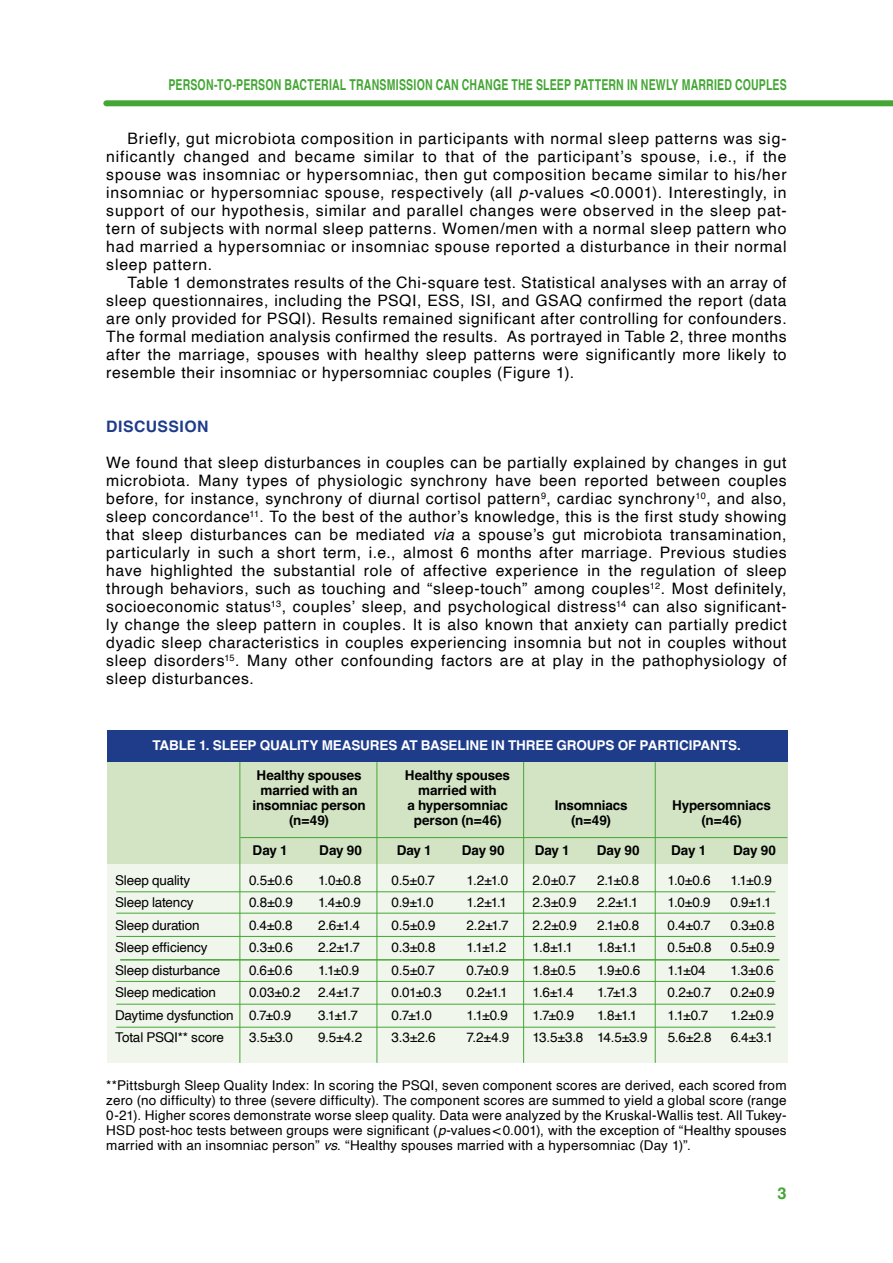
<style>
.page{position:relative;width:893px;height:1263px;background:#fff}
.page>*{position:absolute;margin:0;border:0;box-sizing:border-box;transform-origin:0 0}
.t1{font:700 16.5px "Helvetica";color:#44a635}
.t2{font:15.75px/18px "Helvetica";letter-spacing:.045em;color:#000;text-align:justify}
.t3{font:700 15.75px "Helvetica";letter-spacing:.03em;color:#1f3c8b}
.t4{font:700 15px "Helvetica";letter-spacing:.02em;color:#44a635;scale:.7 1}
.t5{font:13.5px/15px "Helvetica";letter-spacing:-.01em;color:#000;text-align:justify}
.t6{font:700 13.5px "Helvetica";letter-spacing:-.01em;color:#000}
.t7{font:700 13.5px "Helvetica";letter-spacing:-.01em;color:#fff}
.s1{font-style:italic}
</style>
<div class="page">
<div style="left:106px;top:100px;width:787px;height:6px;background:#44a635"></div>
<div style="left:107px;top:731px;width:680px;height:31px;background:#1f3c8b"></div>
<div style="left:107px;top:762px;width:680px;height:103px;background:#d3e4c4"></div>
<div style="left:107px;top:865px;width:680px;height:198px;background:#f1f6ec"></div>
<hr style="left:239px;top:762px;width:1px;height:301px;background:#44a635">
<hr style="left:116px;top:913px;width:659px;height:1px;background:#44a635">
<hr style="left:377px;top:762px;width:1px;height:301px;background:#44a635">
<hr style="left:523px;top:762px;width:1px;height:301px;background:#44a635">
<hr style="left:120px;top:959px;width:659px;height:1px;background:#44a635">
<hr style="left:116px;top:936px;width:659px;height:1px;background:#44a635">
<hr style="left:116px;top:1004px;width:659px;height:1px;background:#44a635">
<hr style="left:116px;top:981px;width:659px;height:1px;background:#44a635">
<hr style="left:116px;top:1027px;width:659px;height:1px;background:#44a635">
<hr style="left:655px;top:762px;width:1px;height:301px;background:#44a635">
<hr style="left:116px;top:891px;width:659px;height:1px;background:#44a635">
<hr style="left:240px;top:837px;width:547px;height:1px;background:#44a635">
<p class="t4" style="left:168px;top:75px;width:885px">PERSON-TO-PERSON BACTERIAL TRANSMISSION CAN CHANGE THE SLEEP PATTERN IN NEWLY MARRIED COUPLES</p>
<p class="t2" style="left:106px;top:130px;width:682px;text-indent:21px">Briefly, gut microbiota composition in participants with normal sleep patterns was sig&shy;nificantly changed and became similar to that of the participant’s spouse, i.e., if the spouse was insomniac or hypersomniac, then gut composition became similar to his/her insomniac or hypersomniac spouse, respectively (all <span class="s1">p</span>-values &lt;0.0001). Interestingly, in support of our hypothesis, similar and parallel changes were observed in the sleep pat&shy;tern of subjects with normal sleep patterns. Women/men with a normal sleep pattern who had married a hypersomniac or insomniac spouse reported a disturbance in their normal sleep pattern.</p>
<p class="t2" style="left:106px;top:274px;width:682px;text-indent:21px">Table 1 demonstrates results of the Chi-square test. Statistical analyses with an array of sleep questionnaires, including the PSQI, ESS, ISI, and GSAQ confirmed the report (data are only provided for PSQI). Results remained significant after controlling for confounders.<br>The formal mediation analysis confirmed the results. As portrayed in Table 2, three months after the marriage, spouses with healthy sleep patterns were significantly more likely to resemble their insomniac or hypersomniac couples (Figure 1).</p>
<p class="t3" style="left:106px;top:417px;width:104px">DISCUSSION</p>
<p class="t2" style="left:106px;top:454px;width:682px">We found that sleep disturbances in couples can be partially explained by changes in gut microbiota. Many types of physiologic synchrony have been reported between couples before, for instance, synchrony of diurnal cortisol pattern<sup>9</sup>, cardiac synchrony<sup>10</sup>, and also, sleep concordance<sup>11</sup>. To the best of the author’s knowledge, this is the first study showing that sleep disturbances can be mediated <span class="s1">via</span> a spouse’s gut microbiota transamination, particularly in such a short term, i.e., almost 6 months after marriage. Previous studies have highlighted the substantial role of affective experience in the regulation of sleep through behaviors, such as touching and “sleep-touch” among couples<sup>12</sup>. Most definitely, socioeconomic status<sup>13</sup>, couples’ sleep, and psychological distress<sup>14</sup> can also significant&shy;ly change the sleep pattern in couples. It is also known that anxiety can partially predict dyadic sleep characteristics in couples experiencing insomnia but not in couples without sleep disorders<sup>15</sup>. Many other confounding factors are at play in the pathophysiology of sleep disturbances.</p>
<p class="t7" style="left:152px;top:737px;width:590px">TABLE 1. SLEEP QUALITY MEASURES AT BASELINE IN THREE GROUPS OF PARTICIPANTS.</p>
<p class="t6" style="left:257px;top:767px;width:107px">Healthy spouses</p>
<p class="t6" style="left:405px;top:767px;width:107px">Healthy spouses</p>
<p class="t6" style="left:260px;top:782px;width:99px">married with an</p>
<p class="t6" style="left:418px;top:782px;width:80px">married with</p>
<p class="t6" style="left:253px;top:797px;width:115px">insomniac person</p>
<p class="t6" style="left:407px;top:797px;width:102px">a hypersomniac</p>
<p class="t6" style="left:555px;top:797px;width:75px">Insomniacs</p>
<p class="t6" style="left:672px;top:797px;width:101px">Hypersomniacs</p>
<p class="t6" style="left:289px;top:812px;width:41px">(n=49)</p>
<p class="t6" style="left:414px;top:812px;width:89px">person (n=46)</p>
<p class="t6" style="left:571px;top:812px;width:41px">(n=49)</p>
<p class="t6" style="left:702px;top:812px;width:41px">(n=46)</p>
<p class="t6" style="left:253px;top:842px;width:37px">Day 1</p>
<p class="t6" style="left:319px;top:842px;width:44px">Day 90</p>
<p class="t6" style="left:397px;top:842px;width:37px">Day 1</p>
<p class="t6" style="left:462px;top:842px;width:44px">Day 90</p>
<p class="t6" style="left:535px;top:842px;width:37px">Day 1</p>
<p class="t6" style="left:597px;top:842px;width:44px">Day 90</p>
<p class="t6" style="left:671px;top:842px;width:37px">Day 1</p>
<p class="t6" style="left:733px;top:842px;width:44px">Day 90</p>
<p class="t5" style="left:115px;top:873px;width:77px">Sleep quality</p>
<p class="t5" style="left:249px;top:873px;width:45px">0.5±0.6</p>
<p class="t5" style="left:318px;top:873px;width:45px">1.0±0.8</p>
<p class="t5" style="left:392px;top:873px;width:45px">0.5±0.7</p>
<p class="t5" style="left:467px;top:873px;width:43px">1.2±1.0</p>
<p class="t5" style="left:533px;top:873px;width:45px">2.0±0.7</p>
<p class="t5" style="left:597px;top:873px;width:44px">2.1±0.8</p>
<p class="t5" style="left:668px;top:873px;width:45px">1.0±0.6</p>
<p class="t5" style="left:731px;top:873px;width:43px">1.1±0.9</p>
<p class="t5" style="left:115px;top:895px;width:80px">Sleep latency</p>
<p class="t5" style="left:249px;top:895px;width:45px">0.8±0.9</p>
<p class="t5" style="left:318px;top:895px;width:45px">1.4±0.9</p>
<p class="t5" style="left:392px;top:895px;width:43px">0.9±1.0</p>
<p class="t5" style="left:467px;top:895px;width:42px">1.2±1.1</p>
<p class="t5" style="left:533px;top:895px;width:46px">2.3±0.9</p>
<p class="t5" style="left:597px;top:895px;width:43px">2.2±1.1</p>
<p class="t5" style="left:668px;top:895px;width:45px">1.0±0.9</p>
<p class="t5" style="left:731px;top:895px;width:42px">0.9±1.1</p>
<p class="t5" style="left:115px;top:918px;width:86px">Sleep duration</p>
<p class="t5" style="left:249px;top:918px;width:45px">0.4±0.8</p>
<p class="t5" style="left:318px;top:918px;width:43px">2.6±1.4</p>
<p class="t5" style="left:392px;top:918px;width:45px">0.5±0.9</p>
<p class="t5" style="left:467px;top:918px;width:43px">2.2±1.7</p>
<p class="t5" style="left:533px;top:918px;width:46px">2.2±0.9</p>
<p class="t5" style="left:597px;top:918px;width:44px">2.1±0.8</p>
<p class="t5" style="left:668px;top:918px;width:45px">0.4±0.7</p>
<p class="t5" style="left:731px;top:918px;width:45px">0.3±0.8</p>
<p class="t5" style="left:115px;top:940px;width:94px">Sleep efficiency</p>
<p class="t5" style="left:249px;top:940px;width:45px">0.3±0.6</p>
<p class="t5" style="left:318px;top:940px;width:43px">2.2±1.7</p>
<p class="t5" style="left:392px;top:940px;width:45px">0.3±0.8</p>
<p class="t5" style="left:467px;top:940px;width:41px">1.1±1.2</p>
<p class="t5" style="left:533px;top:940px;width:42px">1.8±1.1</p>
<p class="t5" style="left:597px;top:940px;width:42px">1.8±1.1</p>
<p class="t5" style="left:668px;top:940px;width:45px">0.5±0.8</p>
<p class="t5" style="left:731px;top:940px;width:45px">0.5±0.9</p>
<p class="t5" style="left:115px;top:963px;width:107px">Sleep disturbance</p>
<p class="t5" style="left:249px;top:963px;width:45px">0.6±0.6</p>
<p class="t5" style="left:318px;top:963px;width:43px">1.1±0.9</p>
<p class="t5" style="left:392px;top:963px;width:45px">0.5±0.7</p>
<p class="t5" style="left:467px;top:963px;width:44px">0.7±0.9</p>
<p class="t5" style="left:533px;top:963px;width:45px">1.8±0.5</p>
<p class="t5" style="left:597px;top:963px;width:45px">1.9±0.6</p>
<p class="t5" style="left:668px;top:963px;width:40px">1.1±04</p>
<p class="t5" style="left:731px;top:963px;width:45px">1.3±0.6</p>
<p class="t5" style="left:115px;top:985px;width:103px">Sleep medication</p>
<p class="t5" style="left:249px;top:985px;width:53px">0.03±0.2</p>
<p class="t5" style="left:318px;top:985px;width:43px">2.4±1.7</p>
<p class="t5" style="left:392px;top:985px;width:52px">0.01±0.3</p>
<p class="t5" style="left:467px;top:985px;width:43px">0.2±1.1</p>
<p class="t5" style="left:533px;top:985px;width:43px">1.6±1.4</p>
<p class="t5" style="left:597px;top:985px;width:42px">1.7±1.3</p>
<p class="t5" style="left:668px;top:985px;width:45px">0.2±0.7</p>
<p class="t5" style="left:731px;top:985px;width:46px">0.2±0.9</p>
<p class="t5" style="left:115px;top:1008px;width:178px">Daytime dysfunction 0.7±0.9</p>
<p class="t5" style="left:318px;top:1008px;width:41px">3.1±1.7</p>
<p class="t5" style="left:392px;top:1008px;width:42px">0.7±1.0</p>
<p class="t5" style="left:467px;top:1008px;width:43px">1.1±0.9</p>
<p class="t5" style="left:533px;top:1008px;width:43px">1.7±0.9</p>
<p class="t5" style="left:597px;top:1008px;width:42px">1.8±1.1</p>
<p class="t5" style="left:668px;top:1008px;width:42px">1.1±0.7</p>
<p class="t5" style="left:731px;top:1008px;width:45px">1.2±0.9</p>
<p class="t5" style="left:115px;top:1030px;width:110px">Total PSQI** score</p>
<p class="t5" style="left:249px;top:1030px;width:45px">3.5±3.0</p>
<p class="t5" style="left:318px;top:1030px;width:46px">9.5±4.2</p>
<p class="t5" style="left:392px;top:1030px;width:46px">3.3±2.6</p>
<p class="t5" style="left:467px;top:1030px;width:44px">7.2±4.9</p>
<p class="t5" style="left:533px;top:1030px;width:116px">13.5±3.8 14.5±3.9</p>
<p class="t5" style="left:668px;top:1030px;width:46px">5.6±2.8</p>
<p class="t5" style="left:731px;top:1030px;width:44px">6.4±3.1</p>
<p class="t5" style="left:106px;top:1078px;width:682px">**Pittsburgh Sleep Quality Index: In scoring the PSQI, seven component scores are derived, each scored from zero (no difficulty) to three (severe difficulty). The component scores are summed to yield a global score (range 0-21). Higher scores demonstrate worse sleep quality. Data were analyzed by the Kruskal-Wallis test. All Tukey-HSD post-hoc tests between groups were significant (<span class="s1">p</span>-values&lt;0.001), with the exception of “Healthy spouses married with an insomniac person” <span class="s1">vs</span>. “Healthy spouses married with a hypersomniac (Day 1)”.</p>
<p class="t1" style="left:777px;top:1183px;width:11px">3</p>
</div>
